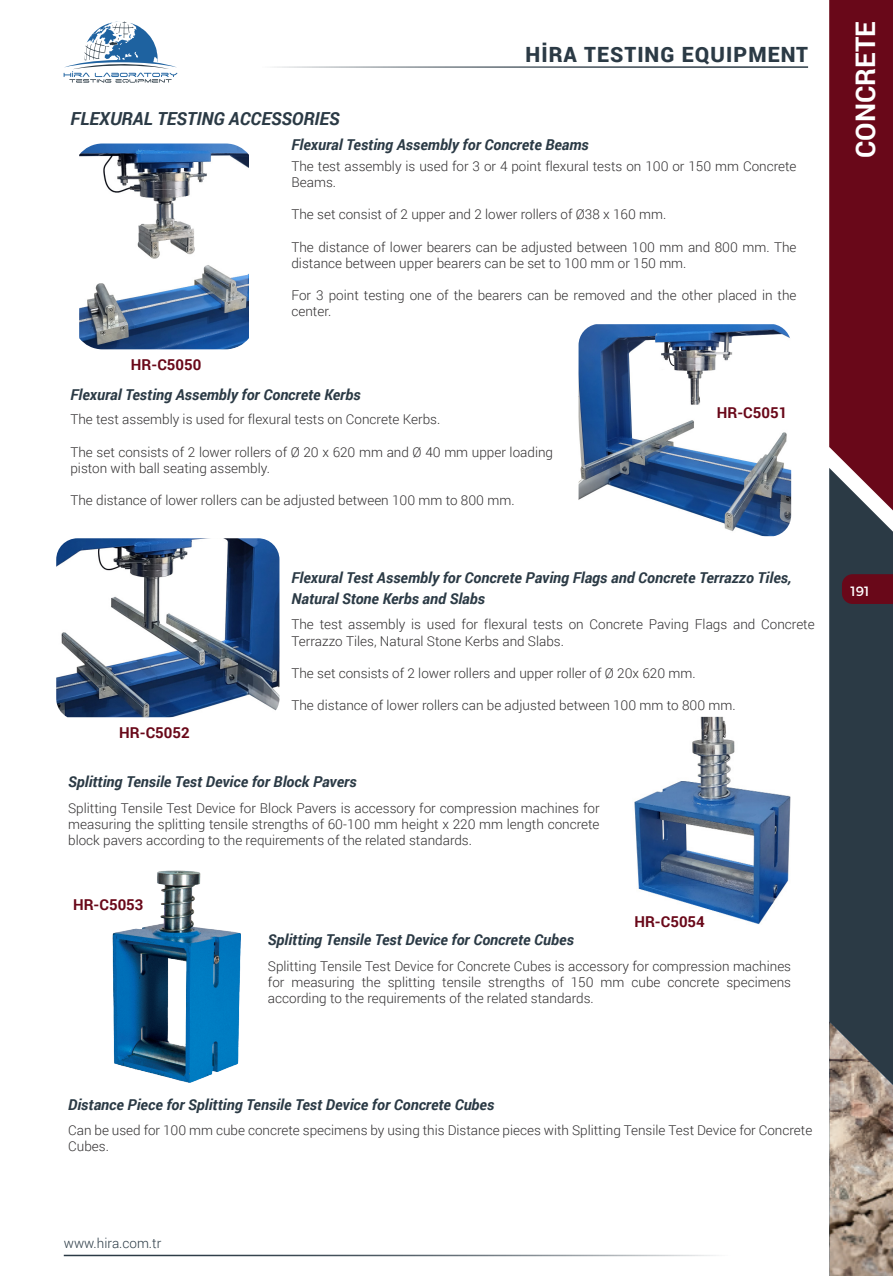
<style>
.page{position:relative;width:893px;height:1276px;background:#fff}
.page>*{position:absolute;margin:0;border:0;box-sizing:border-box;transform-origin:0 0}
.t1{font:700 27px "Roboto";color:#fff}
.t2{font:900 21px "Roboto";letter-spacing:.05em;color:#2b3a45}
.KOD_NUMARASI-1{font:italic 700 18px "Roboto";color:#2b3a45}
.KOD_NUMARASI-1-2{font:italic 700 15px/21px "Roboto";color:#2b3a45}
.KOD_NUMARASI-5{font:700 15px "Roboto";color:#690819}
.Normal_pra{font:300 13.5px/16.2px "Roboto";color:#312f30}
.t3{font:300 13.5px "Roboto";color:#2b3a45}
.t4{font:13.5px "Montserrat";color:#fff}
</style>
<div class="page">
<div style="left:829px;top:523px;width:64px;height:498px;background:#2b3a45"></div>
<svg style="left:829px;top:0;width:64px;height:523px;background:#6f1a29"></svg>
<div style="left:842px;top:574px;width:51px;height:30px;background:#690819"></div>
<img style="left:829px;top:1021px;width:64px;height:255px">
<svg style="left:64px;top:21px;width:113px;height:62px"></svg>
<hr style="left:178px;top:66px;width:630px;height:2px;background:#2b3a45">
<hr style="left:64px;top:1254px;width:765px;height:2px;background:#2b3a45">
<img style="left:112px;top:870px;width:129px;height:213px">
<img style="left:79px;top:143px;width:170px;height:206px">
<img style="left:579px;top:324px;width:212px;height:212px">
<img style="left:634px;top:717px;width:157px;height:207px">
<img style="left:56px;top:538px;width:223px;height:179px">
<p class="KOD_NUMARASI-1" style="left:71px;top:106px;width:271px">FLEXURAL TESTING ACCESSORIES</p>
<h2 class="t2" style="left:525px;top:40px;width:284px">HİRA TESTING EQUIPMENT</h2>
<p class="KOD_NUMARASI-1-2" style="left:291px;top:134px;width:299px">Flexural Testing Assembly for Concrete Beams</p>
<p class="KOD_NUMARASI-5" style="left:131px;top:354px;width:72px">HR-C5050</p>
<p class="Normal_pra" style="left:291px;top:157px;width:507px">The test assembly is used for 3 or 4 point flexural tests on 100 or 150 mm Concrete<br>Beams.</p>
<p class="Normal_pra" style="left:291px;top:206px;width:376px">The set consist of 2 upper and 2 lower rollers of Ø38 x 160 mm.</p>
<p class="Normal_pra" style="left:291px;top:238px;width:507px">The distance of lower bearers can be adjusted between 100 mm and 800 mm. The distance between upper bearers can be set to 100 mm or 150 mm.</p>
<p class="Normal_pra" style="left:291px;top:287px;width:507px">For 3 point testing one of the bearers can be removed and the other placed in the center.</p>
<p class="KOD_NUMARASI-1-2" style="left:70px;top:384px;width:292px">Flexural Testing Assembly for Concrete Kerbs</p>
<p class="Normal_pra" style="left:70px;top:411px;width:371px">The test assembly is used for flexural tests on Concrete Kerbs.</p>
<p class="Normal_pra" style="left:70px;top:443px;width:484px">The set consists of 2 lower rollers of Ø 20 x 620 mm and Ø 40 mm upper loading piston with ball seating assembly.</p>
<p class="Normal_pra" style="left:70px;top:492px;width:446px">The distance of lower rollers can be adjusted between 100 mm to 800 mm.</p>
<p class="KOD_NUMARASI-5" style="left:717px;top:402px;width:72px">HR-C5051</p>
<p class="KOD_NUMARASI-1-2" style="left:291px;top:566px;width:502px">Flexural Test Assembly for Concrete Paving Flags and Concrete Terrazzo Tiles,<br>Natural Stone Kerbs and Slabs</p>
<p class="KOD_NUMARASI-5" style="left:119px;top:722px;width:72px">HR-C5052</p>
<p class="Normal_pra" style="left:291px;top:616px;width:525px">The test assembly is used for flexural tests on Concrete Paving Flags and Concrete<br>Terrazzo Tiles, Natural Stone Kerbs and Slabs.</p>
<p class="Normal_pra" style="left:291px;top:664px;width:406px">The set consists of 2 lower rollers and upper roller of Ø 20x 620 mm.</p>
<p class="Normal_pra" style="left:291px;top:697px;width:446px">The distance of lower rollers can be adjusted between 100 mm to 800 mm.</p>
<p class="KOD_NUMARASI-1-2" style="left:68px;top:771px;width:290px">Splitting Tensile Test Device for Block Pavers</p>
<p class="Normal_pra" style="left:68px;top:799px;width:533px;text-align:justify">Splitting Tensile Test Device for Block Pavers is accessory for compression machines for measuring the splitting tensile strengths of 60-100 mm height x 220 mm length concrete block pavers according to the requirements of the related standards.</p>
<p class="KOD_NUMARASI-5" style="left:73px;top:894px;width:72px">HR-C5053</p>
<p class="KOD_NUMARASI-5" style="left:634px;top:911px;width:72px">HR-C5054</p>
<p class="KOD_NUMARASI-1-2" style="left:268px;top:929px;width:308px">Splitting Tensile Test Device for Concrete Cubes</p>
<p class="Normal_pra" style="left:268px;top:957px;width:525px;text-align:justify">Splitting Tensile Test Device for Concrete Cubes is accessory for compression machines for measuring the splitting tensile strengths of 150 mm cube concrete specimens according to the requirements of the related standards.</p>
<h1 class="t1" style="left:847px;top:158px;width:138px;rotate:-90deg">CONCRETE</h1>
<p class="t4" style="left:850px;top:580px;width:20px">191</p>
<p class="KOD_NUMARASI-1-2" style="left:68px;top:1093px;width:428px">Distance Piece for Splitting Tensile Test Device for Concrete Cubes</p>
<p class="Normal_pra" style="left:68px;top:1121px;width:746px">Can be used for 100 mm cube concrete specimens by using this Distance pieces with Splitting Tensile Test Device for Concrete<br>Cubes.</p>
<p class="t3" style="left:64px;top:1233px;width:99px">www.hira.com.tr</p>
</div>
